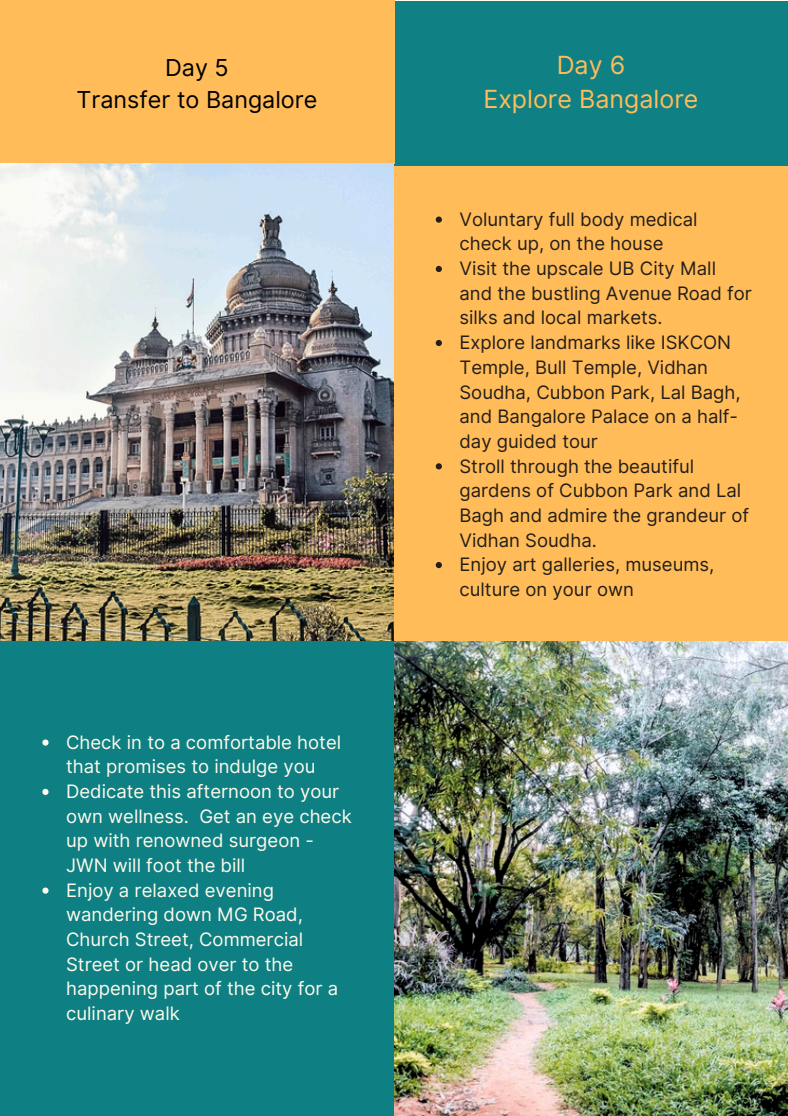
<style>
.page{position:relative;width:788px;height:1116px;background:#fff}
.page>*{position:absolute;margin:0;border:0;box-sizing:border-box;transform-origin:0 0}
.t1{font:25px/33.8px "Inter";color:#ffbc59;text-align:center}
.t2{font:23.25px/32px "Inter";color:#000;text-align:center}
.t3{font:18.5px/24.8px "Inter";color:#241e19}
.t4{font:18.5px/24.8px "Inter";color:#fffaea}
</style>
<div class="page">
<div style="left:0;top:640px;width:394px;height:476px;background:#0e8084"></div>
<img style="left:394px;top:640px;width:394px;height:475px">
<div style="left:394px;top:166px;width:394px;height:474px;background:#ffbc59"></div>
<svg style="left:42px;top:739px;width:7px;height:6px"></svg>
<svg style="left:42px;top:789px;width:7px;height:6px"></svg>
<svg style="left:42px;top:887px;width:7px;height:6px"></svg>
<svg style="left:435px;top:216px;width:7px;height:7px"></svg>
<svg style="left:435px;top:266px;width:7px;height:6px"></svg>
<svg style="left:435px;top:340px;width:7px;height:6px"></svg>
<svg style="left:435px;top:463px;width:7px;height:6px"></svg>
<svg style="left:435px;top:562px;width:7px;height:6px"></svg>
<div style="left:394px;top:1px;width:394px;height:165px;background:#0f8084"></div>
<div style="left:0;top:1px;width:394px;height:163px;background:#ffbc59"></div>
<img style="left:0;top:164px;width:394px;height:476px">
<p class="t2" style="left:77px;top:51px;width:242px">Day 5<br>Transfer to Bangalore</p>
<h1 class="t4" style="left:66px;top:729px;width:276px">Check in to a comfortable hotel that promises to indulge you</h1>
<p class="t4" style="left:66px;top:779px;width:287px">Dedicate this afternoon to your own wellness. Get an eye check up with renowned surgeon -<br>JWN will foot the bill</p>
<h1 class="t4" style="left:66px;top:877px;width:273px">Enjoy a relaxed evening wandering down MG Road,<br>Church Street, Commercial<br>Street or head over to the happening part of the city for a culinary walk</h1>
<p class="t1" style="left:483px;top:48px;width:216px">Day 6<br>Explore Bangalore</p>
<p class="t3" style="left:459px;top:207px;width:240px">Voluntary full body medical check up, on the house</p>
<p class="t3" style="left:459px;top:256px;width:294px">Visit the upscale UB City Mall and the bustling Avenue Road for silks and local markets.</p>
<p class="t3" style="left:459px;top:330px;width:283px">Explore landmarks like ISKCON<br>Temple, Bull Temple, Vidhan<br>Soudha, Cubbon Park, Lal Bagh, and Bangalore Palace on a half&shy;day guided tour</p>
<p class="t3" style="left:459px;top:453px;width:291px">Stroll through the beautiful gardens of Cubbon Park and Lal<br>Bagh and admire the grandeur of<br>Vidhan Soudha.</p>
<p class="t3" style="left:459px;top:552px;width:256px">Enjoy art galleries, museums, culture on your own</p>
</div>
